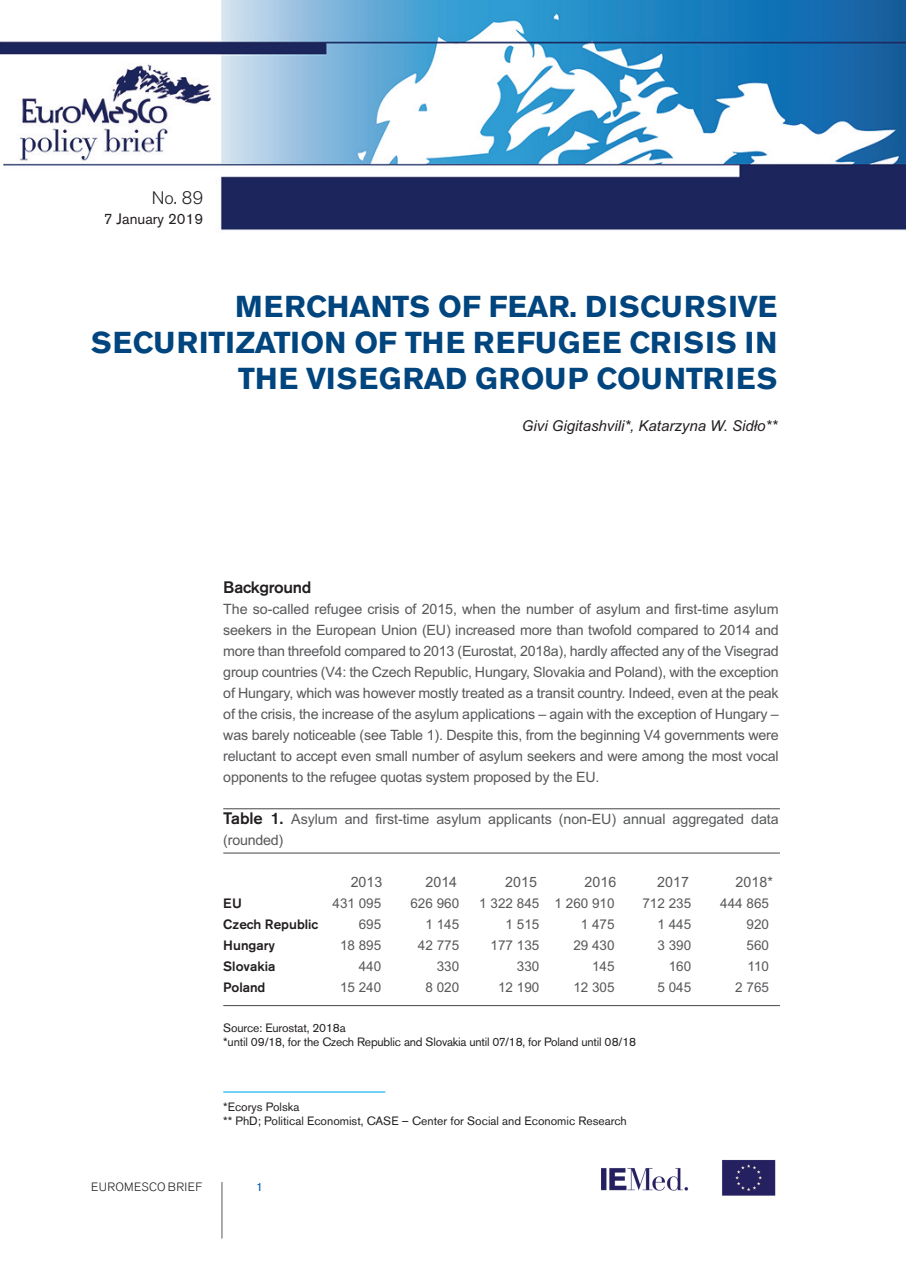
<style>
.page{position:relative;width:906px;height:1273px;background:#fff}
.page>*{position:absolute;margin:0;border:0;box-sizing:border-box;transform-origin:0 0}
.t1{font:700 30px/36px "Akzidenz Grotesk BE";letter-spacing:.02em;color:#01457f;text-align:right}
.t2{font:300 18px "Akzidenz Grotesk BE";color:#231f20}
.t3{font:500 16.5px "Akzidenz Grotesk BE";letter-spacing:-.015em;color:#231f20}
.t4{font:italic 15px "Arial";color:#231f20}
.t5{font:15px "Akzidenz Grotesk BQ";color:#231f20}
.t6{font:14.25px/21px "Arial";letter-spacing:-.005em;color:#57585a;text-align:justify}
.t7{font:13.5px "Arial";color:#57585a}
.t8{font:500 13.5px "Akzidenz Grotesk BE";color:#231f20}
.t9{font:12px/13.5px "Akzidenz Grotesk BE";letter-spacing:-.015em;color:#231f20}
.t10{font:300 12px "Akzidenz Grotesk BE";letter-spacing:.04em;color:#231f20}
.t11{font:12px "Akzidenz Grotesk BQ";color:#015ba9}
.s1{font-family:"Akzidenz Grotesk BE";font-weight:500;font-size:16.5px;color:#231f20}
</style>
<div class="page">
<hr style="left:222px;top:1182px;width:1px;height:56px;background:#57585a">
<img style="left:601px;top:1159px;width:175px;height:37px">
<svg style="left:0;top:1px;width:906px;height:230px"></svg>
<hr style="left:223px;top:1091px;width:162px;height:1px;background:#00aeef">
<hr style="left:223px;top:852px;width:556px;height:2px;background:#5a5a5d">
<hr style="left:223px;top:1005px;width:556px;height:1px;background:#5a5a5d">
<hr style="left:223px;top:808px;width:556px;height:1px;background:#5a5a5d">
<p class="t2" style="left:152px;top:190px;width:53px">No. 89</p>
<p class="t5" style="left:104px;top:213px;width:101px">7 January 2019</p>
<h1 class="t1" style="left:91px;top:290px;width:687px">MERCHANTS OF FEAR. DISCURSIVE<br>SECURITIZATION OF THE REFUGEE CRISIS IN<br>THE VISEGRAD GROUP COUNTRIES</h1>
<p class="t4" style="left:522px;top:417px;width:257px">Givi Gigitashvili*, Katarzyna W. Sidło**</p>
<p class="t3" style="left:223px;top:581px;width:90px">Background</p>
<p class="t6" style="left:223px;top:598px;width:557px">The so-called refugee crisis of 2015, when the number of asylum and first-time asylum seekers in the European Union (EU) increased more than twofold compared to 2014 and more than threefold compared to 2013 (Eurostat, 2018a), hardly affected any of the Visegrad group countries (V4: the Czech Republic, Hungary, Slovakia and Poland), with the exception of Hungary, which was however mostly treated as a transit country. Indeed, even at the peak of the crisis, the increase of the asylum applications – again with the exception of Hungary – was barely noticeable (see Table 1). Despite this, from the beginning V4 governments were reluctant to accept even small number of asylum seekers and were among the most vocal opponents to the refugee quotas system proposed by the EU.</p>
<p class="t6" style="left:223px;top:808px;width:557px"><span class="s1">Table 1.</span> Asylum and first-time asylum applicants (non-EU) annual aggregated data (rounded)</p>
<p class="t6" style="left:351px;top:871px;width:33px">2013</p>
<p class="t6" style="left:425px;top:871px;width:33px">2014</p>
<p class="t6" style="left:505px;top:871px;width:33px">2015</p>
<p class="t6" style="left:584px;top:871px;width:33px">2016</p>
<p class="t6" style="left:657px;top:871px;width:33px">2017</p>
<p class="t6" style="left:735px;top:871px;width:39px">2018*</p>
<p class="t8" style="left:223px;top:898px;width:20px">EU</p>
<p class="t7" style="left:332px;top:895px;width:50px">431 095</p>
<p class="t7" style="left:410px;top:895px;width:50px">626 960</p>
<p class="t7" style="left:479px;top:895px;width:137px">1 322 845 1 260 910</p>
<p class="t7" style="left:642px;top:895px;width:50px">712 235</p>
<p class="t7" style="left:720px;top:895px;width:50px">444 865</p>
<p class="t8" style="left:223px;top:919px;width:97px">Czech Republic</p>
<p class="t7" style="left:359px;top:916px;width:24px">695</p>
<p class="t7" style="left:425px;top:916px;width:35px">1 145</p>
<p class="t7" style="left:505px;top:916px;width:35px">1 515</p>
<p class="t7" style="left:581px;top:916px;width:35px">1 475</p>
<p class="t7" style="left:657px;top:916px;width:35px">1 445</p>
<p class="t7" style="left:746px;top:916px;width:24px">920</p>
<p class="t8" style="left:223px;top:940px;width:53px">Hungary</p>
<p class="t7" style="left:340px;top:937px;width:43px">18 895</p>
<p class="t7" style="left:418px;top:937px;width:43px">42 775</p>
<p class="t7" style="left:490px;top:937px;width:50px">177 135</p>
<p class="t7" style="left:573px;top:937px;width:43px">29 430</p>
<p class="t7" style="left:657px;top:937px;width:35px">3 390</p>
<p class="t7" style="left:746px;top:937px;width:24px">560</p>
<p class="t8" style="left:223px;top:961px;width:54px">Slovakia</p>
<p class="t7" style="left:359px;top:958px;width:24px">440</p>
<p class="t7" style="left:437px;top:958px;width:24px">330</p>
<p class="t7" style="left:517px;top:958px;width:24px">330</p>
<p class="t7" style="left:592px;top:958px;width:24px">145</p>
<p class="t7" style="left:668px;top:958px;width:24px">160</p>
<p class="t7" style="left:747px;top:958px;width:23px">110</p>
<p class="t8" style="left:223px;top:982px;width:44px">Poland</p>
<p class="t7" style="left:340px;top:979px;width:43px">15 240</p>
<p class="t7" style="left:425px;top:979px;width:35px">8 020</p>
<p class="t7" style="left:498px;top:979px;width:43px">12 190</p>
<p class="t7" style="left:573px;top:979px;width:43px">12 305</p>
<p class="t7" style="left:657px;top:979px;width:35px">5 045</p>
<p class="t7" style="left:735px;top:979px;width:35px">2 765</p>
<p class="t9" style="left:223px;top:1022px;width:414px">Source: Eurostat, 2018a<br>*until 09/18, for the Czech Republic and Slovakia until 07/18, for Poland until 08/18</p>
<p class="t9" style="left:223px;top:1101px;width:405px">*Ecorys Polska<br>** PhD; Political Economist, CASE – Center for Social and Economic Research</p>
<p class="t10" style="left:91px;top:1181px;width:113px">EUROMESCO BRIEF</p>
<p class="t11" style="left:256px;top:1182px;width:8px">1</p>
</div>
